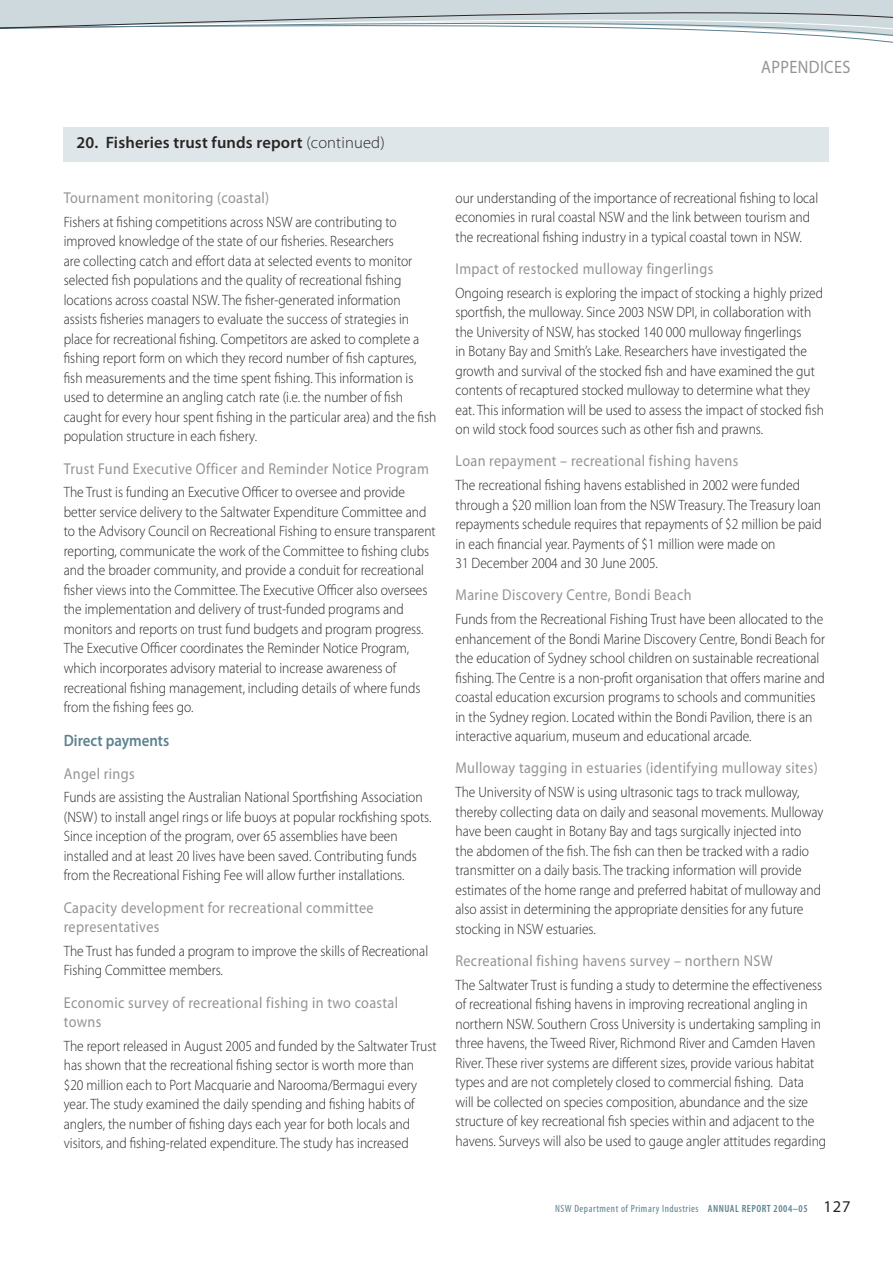
<style>
.page{position:relative;width:893px;height:1263px;background:#fff}
.page>*{position:absolute;margin:0;border:0;box-sizing:border-box;transform-origin:0 0}
.t1{font:18px "Myriad Pro";letter-spacing:.025em;color:#929496;scale:.9 1}
.t2{font:600 16.5px "Myriad Pro";letter-spacing:.01em;color:#282525}
.t3{font:600 16.5px "Myriad Pro";color:#5d828f;scale:.9 1}
.t4{font:15.75px/19.5px "Myriad Pro";letter-spacing:.025em;color:#929496;scale:.9 1}
.t5{font:300 15px/19.5px "Myriad Pro";color:#282525;scale:.9 1}
.t6{font:condensed 10.5px "Myriad Pro";letter-spacing:.05em;color:#5d828f}
.s1{font-weight:300}
.s2{font-weight:600}
.s3{font-stretch:normal;font-size:16.5px;color:#282525}
</style>
<div class="page">
<svg style="left:0;top:0;width:893px;height:43px"></svg>
<div style="left:64px;top:128px;width:765px;height:34px;background:#dfe6e9"></div>
<p class="t1" style="left:761px;top:57px;width:101px">APPENDICES</p>
<p class="t2" style="left:77px;top:134px;width:310px">20. Fisheries trust funds report <span class="s1">(continued)</span></p>
<p class="t4" style="left:64px;top:188px;width:230px">Tournament monitoring (coastal)</p>
<p class="t5" style="left:64px;top:212px;width:415px">Fishers at fishing competitions across NSW are contributing to improved knowledge of the state of our fisheries. Researchers<br>are collecting catch and effort data at selected events to monitor selected fish populations and the quality of recreational fishing locations across coastal NSW. The fisher-generated information assists fisheries managers to evaluate the success of strategies in place for recreational fishing. Competitors are asked to complete a fishing report form on which they record number of fish captures, fish measurements and the time spent fishing. This information is used to determine an angling catch rate (i.e. the number of fish caught for every hour spent fishing in the particular area) and the fish population structure in each fishery.</p>
<p class="t4" style="left:64px;top:459px;width:407px">Trust Fund Executive Officer and Reminder Notice Program</p>
<p class="t5" style="left:64px;top:483px;width:415px">The Trust is funding an Executive Officer to oversee and provide better service delivery to the Saltwater Expenditure Committee and to the Advisory Council on Recreational Fishing to ensure transparent reporting, communicate the work of the Committee to fishing clubs and the broader community, and provide a conduit for recreational fisher views into the Committee. The Executive Officer also oversees the implementation and delivery of trust-funded programs and monitors and reports on trust fund budgets and program progress.<br>The Executive Officer coordinates the Reminder Notice Program, which incorporates advisory material to increase awareness of recreational fishing management, including details of where funds from the fishing fees go.</p>
<p class="t3" style="left:64px;top:732px;width:119px">Direct payments</p>
<p class="t4" style="left:64px;top:764px;width:80px">Angel rings</p>
<p class="t5" style="left:64px;top:788px;width:410px">Funds are assisting the Australian National Sportfishing Association (NSW) to install angel rings or life buoys at popular rockfishing spots.<br>Since inception of the program, over 65 assemblies have been installed and at least 20 lives have been saved. Contributing funds from the Recreational Fishing Fee will allow further installations.</p>
<p class="t4" style="left:64px;top:898px;width:346px">Capacity development for recreational committee representatives</p>
<p class="t5" style="left:64px;top:941px;width:406px">The Trust has funded a program to improve the skills of Recreational<br>Fishing Committee members.</p>
<p class="t4" style="left:64px;top:993px;width:373px">Economic survey of recreational fishing in two coastal towns</p>
<p class="t5" style="left:64px;top:1036px;width:416px">The report released in August 2005 and funded by the Saltwater Trust has shown that the recreational fishing sector is worth more than $20 million each to Port Macquarie and Narooma/Bermagui every year. The study examined the daily spending and fishing habits of anglers, the number of fishing days each year for both locals and visitors, and fishing-related expenditure. The study has increased</p>
<p class="t5" style="left:455px;top:188px;width:405px">our understanding of the importance of recreational fishing to local economies in rural coastal NSW and the link between tourism and the recreational fishing industry in a typical coastal town in NSW.</p>
<p class="t4" style="left:455px;top:259px;width:288px">Impact of restocked mulloway fingerlings</p>
<p class="t5" style="left:455px;top:283px;width:411px">Ongoing research is exploring the impact of stocking a highly prized sportfish, the mulloway. Since 2003 NSW DPI, in collaboration with the University of NSW, has stocked 140 000 mulloway fingerlings<br>in Botany Bay and Smith’s Lake. Researchers have investigated the growth and survival of the stocked fish and have examined the gut contents of recaptured stocked mulloway to determine what they eat. This information will be used to assess the impact of stocked fish on wild stock food sources such as other fish and prawns.</p>
<p class="t4" style="left:455px;top:452px;width:316px">Loan repayment – recreational fishing havens</p>
<p class="t5" style="left:455px;top:476px;width:409px">The recreational fishing havens established in 2002 were funded through a $20 million loan from the NSW Treasury. The Treasury loan repayments schedule requires that repayments of $2 million be paid in each financial year. Payments of $1 million were made on<br>31 December 2004 and 30 June 2005.</p>
<p class="t4" style="left:455px;top:586px;width:264px">Marine Discovery Centre, Bondi Beach</p>
<p class="t5" style="left:455px;top:610px;width:412px">Funds from the Recreational Fishing Trust have been allocated to the enhancement of the Bondi Marine Discovery Centre, Bondi Beach for the education of Sydney school children on sustainable recreational fishing. The Centre is a non-profit organisation that offers marine and coastal education excursion programs to schools and communities in the Sydney region. Located within the Bondi Pavilion, there is an interactive aquarium, museum and educational arcade.</p>
<p class="t4" style="left:455px;top:759px;width:404px">Mulloway tagging in estuaries (identifying mulloway sites)</p>
<p class="t5" style="left:455px;top:783px;width:410px">The University of NSW is using ultrasonic tags to track mulloway, thereby collecting data on daily and seasonal movements. Mulloway have been caught in Botany Bay and tags surgically injected into<br>the abdomen of the fish. The fish can then be tracked with a radio transmitter on a daily basis. The tracking information will provide estimates of the home range and preferred habitat of mulloway and also assist in determining the appropriate densities for any future stocking in NSW estuaries.</p>
<p class="t4" style="left:455px;top:951px;width:354px">Recreational fishing havens survey – northern NSW</p>
<p class="t5" style="left:455px;top:975px;width:413px">The Saltwater Trust is funding a study to determine the effectiveness of recreational fishing havens in improving recreational angling in northern NSW. Southern Cross University is undertaking sampling in three havens, the Tweed River, Richmond River and Camden Haven River. These river systems are different sizes, provide various habitat types and are not completely closed to commercial fishing. Data<br>will be collected on species composition, abundance and the size structure of key recreational fish species within and adjacent to the havens. Surveys will also be used to gauge angler attitudes regarding</p>
<p class="t6" style="left:555px;top:1202px;width:297px">NSW Department of Primary Industries <span class="s2">ANNUAL REPORT 2004–05</span> <span class="s3">127</span></p>
</div>
